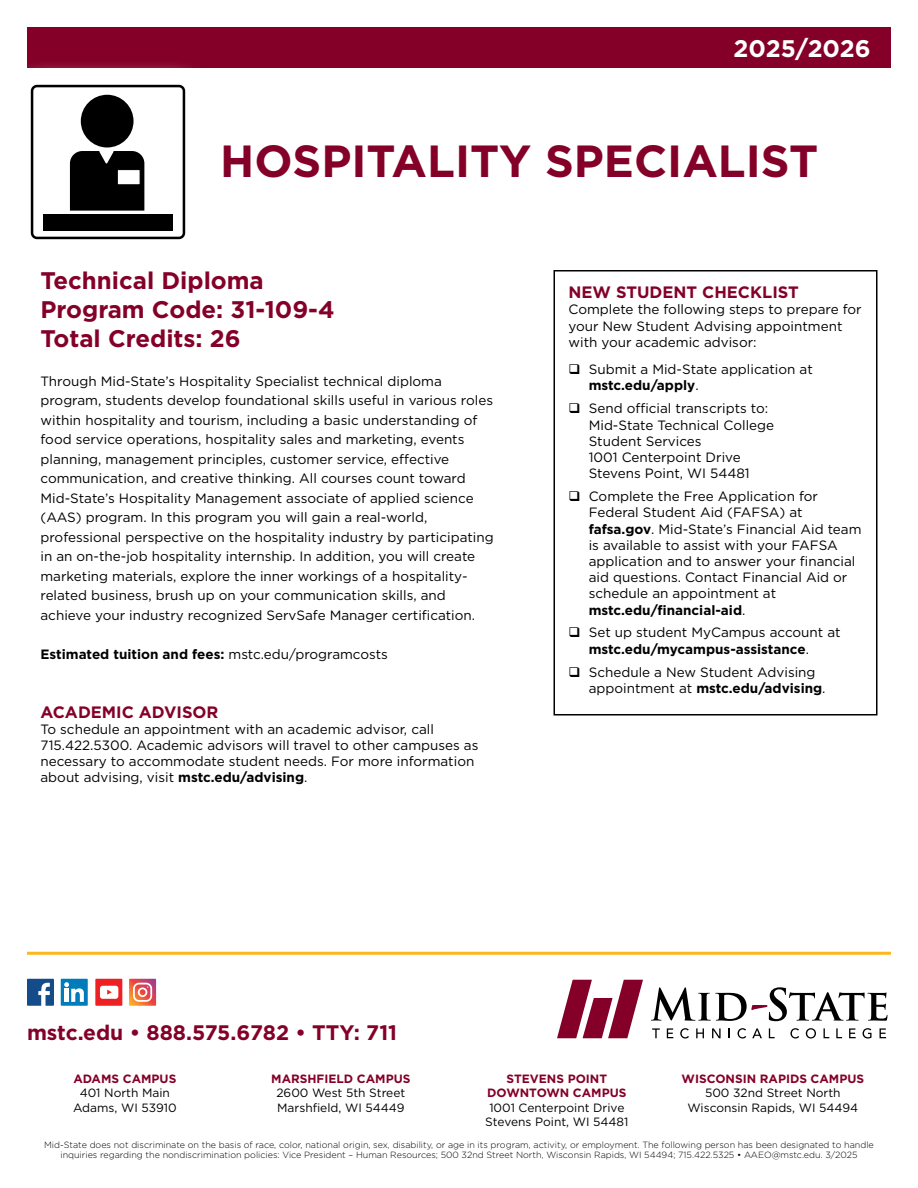
<style>
.page{position:relative;width:918px;height:1188px;background:#fff}
.page>*{position:absolute;margin:0;border:0;box-sizing:border-box;transform-origin:0 0}
.t1{font:700 45px "Gotham";color:#840029}
.t2{font:700 24px/28.8px "Gotham";color:#840029}
.t3{font:700 24px "Gotham";color:#fff}
.t4{font:700 21px "Gotham";color:#840029}
.t5{font:700 16.5px "Gotham";color:#840029}
.t6{font:13.5px/16.2px "Gotham";color:#000}
.t7{font:700 13.5px "Gotham";color:#000}
.t8{font:12px/14.4px "Gotham";color:#000;text-align:center}
.t9{font:700 12px/14.4px "Gotham";color:#840029;text-align:center}
.t10{font:300 9px/10.5px "Gotham";color:#000;text-align:center}
.s1{font-weight:400}
.s2{font-weight:700}
</style>
<div class="page">
<div style="left:27px;top:27px;width:864px;height:41px;background:#840029"></div>
<div style="left:5px;top:59px;width:206px;height:206px;background:#fff"></div>
<div style="left:31px;top:85px;width:154px;height:154px;border:3px solid #000;border-radius:5px"></div>
<div style="left:81px;top:95px;width:53px;height:53px;background:#000;border-radius:50%"></div>
<svg style="left:70px;top:151px;width:74px;height:60px;background:#0c0c0c"></svg>
<div style="left:43px;top:214px;width:130px;height:16px;background:#000"></div>
<div style="left:117px;top:169px;width:23px;height:16px;background:#fff;border:1px solid #000"></div>
<hr style="left:27px;top:952px;width:864px;height:3px;background:#fdb71a">
<svg style="left:557px;top:980px;width:86px;height:58px"></svg>
<svg style="left:651px;top:987px;width:236px;height:34px"></svg>
<svg style="left:652px;top:1028px;width:8px;height:10px"></svg>
<svg style="left:667px;top:1028px;width:6px;height:10px"></svg>
<svg style="left:680px;top:1028px;width:9px;height:11px"></svg>
<svg style="left:696px;top:1028px;width:8px;height:10px"></svg>
<svg style="left:712px;top:1028px;width:9px;height:10px"></svg>
<svg style="left:738px;top:1028px;width:8px;height:11px"></svg>
<svg style="left:752px;top:1028px;width:10px;height:10px"></svg>
<svg style="left:769px;top:1028px;width:6px;height:10px"></svg>
<svg style="left:790px;top:1028px;width:9px;height:11px"></svg>
<svg style="left:806px;top:1028px;width:10px;height:11px"></svg>
<svg style="left:824px;top:1028px;width:5px;height:10px"></svg>
<svg style="left:836px;top:1028px;width:6px;height:10px"></svg>
<svg style="left:849px;top:1028px;width:7px;height:10px"></svg>
<svg style="left:863px;top:1028px;width:9px;height:11px"></svg>
<svg style="left:880px;top:1028px;width:6px;height:10px"></svg>
<svg style="left:27px;top:979px;width:27px;height:27px"></svg>
<div style="left:61px;top:979px;width:27px;height:27px;background:#007cbb"></div>
<svg style="left:64px;top:982px;width:20px;height:20px"></svg>
<div style="left:95px;top:979px;width:27px;height:27px;background:#ed2024"></div>
<div style="left:100px;top:986px;width:18px;height:13px;background:#fff;border-radius:3px"></div>
<svg style="left:107px;top:990px;width:5px;height:5px"></svg>
<svg style="left:129px;top:979px;width:27px;height:27px"></svg>
<div style="left:554px;top:270px;width:324px;height:446px;border:2px solid #000"></div>
<h2 class="t3" style="left:734px;top:32px;width:139px">2025/2026</h2>
<h1 class="t1" style="left:220px;top:131px;width:599px">HOSPITALITY SPECIALIST</h1>
<h2 class="t2" style="left:40px;top:266px;width:296px">Technical Diploma<br>Program Code: 31-109-4<br>Total Credits: 26</h2>
<p class="t6" style="left:40px;top:371px;width:455px;line-height:19.5px">Through Mid-State’s Hospitality Specialist technical diploma program, students develop foundational skills useful in various roles within hospitality and tourism, including a basic understanding of food service operations, hospitality sales and marketing, events planning, management principles, customer service, effective communication, and creative thinking. All courses count toward Mid-State’s Hospitality Management associate of applied science (AAS) program. In this program you will gain a real-world, professional perspective on the hospitality industry by participating in an on-the-job hospitality internship. In addition, you will create marketing materials, explore the inner workings of a hospitality&shy;related business, brush up on your communication skills, and achieve your industry recognized ServSafe Manager certification.</p>
<p class="t7" style="left:40px;top:645px;width:349px">Estimated tuition and fees: <span class="s1">mstc.edu/programcosts</span></p>
<p class="t5" style="left:40px;top:701px;width:180px">ACADEMIC ADVISOR</p>
<p class="t6" style="left:40px;top:721px;width:440px">To schedule an appointment with an academic advisor, call 715.422.5300. Academic advisors will travel to other campuses as necessary to accommodate student needs. For more information about advising, visit <span class="s2">mstc.edu/advising</span>.</p>
<p class="t5" style="left:568px;top:281px;width:232px">NEW STUDENT CHECKLIST</p>
<p class="t6" style="left:568px;top:301px;width:295px">Complete the following steps to prepare for your New Student Advising appointment with your academic advisor:</p>
<p class="t6" style="left:589px;top:361px;width:226px;text-indent:-20px">❑ Submit a Mid-State application at <span class="s2">mstc.edu/apply</span>.</p>
<p class="t6" style="left:589px;top:400px;width:187px;text-indent:-20px">❑ Send official transcripts to:<br>Mid-State Technical College<br>Student Services<br>1001 Centerpoint Drive<br>Stevens Point, WI 54481</p>
<p class="t6" style="left:589px;top:488px;width:274px;text-indent:-20px">❑ Complete the Free Application for Federal Student Aid (FAFSA) at <span class="s2">fafsa.gov</span>. Mid-State’s Financial Aid team is available to assist with your FAFSA application and to answer your financial aid questions. Contact Financial Aid or schedule an appointment at <span class="s2">mstc.edu/financial-aid</span>.</p>
<p class="t6" style="left:589px;top:624px;width:253px;text-indent:-20px">❑ Set up student MyCampus account at <span class="s2">mstc.edu/mycampus-assistance</span>.</p>
<p class="t6" style="left:589px;top:663px;width:238px;text-indent:-20px">❑ Schedule a New Student Advising appointment at <span class="s2">mstc.edu/advising</span>.</p>
<h3 class="t4" style="left:27px;top:1018px;width:372px">mstc.edu • 888.575.6782 • TTY: 711</h3>
<p class="t9" style="left:73px;top:1071px;width:104px">ADAMS CAMPUS</p>
<p class="t8" style="left:73px;top:1086px;width:105px">401 North Main<br>Adams, WI 53910</p>
<p class="t9" style="left:271px;top:1071px;width:141px">MARSHFIELD CAMPUS</p>
<p class="t8" style="left:276px;top:1086px;width:130px;text-align:left">2600 West 5th Street<br>Marshfield, WI 54449</p>
<p class="t9" style="left:487px;top:1071px;width:141px">STEVENS POINT<br>DOWNTOWN CAMPUS</p>
<p class="t8" style="left:485px;top:1100px;width:145px">1001 Centerpoint Drive<br>Stevens Point, WI 54481</p>
<p class="t9" style="left:682px;top:1071px;width:184px">WISCONSIN RAPIDS CAMPUS</p>
<p class="t8" style="left:687px;top:1086px;width:172px">500 32nd Street North<br>Wisconsin Rapids, WI 54494</p>
<p class="t10" style="left:44px;top:1139px;width:831px">Mid-State does not discriminate on the basis of race, color, national origin, sex, disability, or age in its program, activity, or employment. The following person has been designated to handle inquiries regarding the nondiscrimination policies: Vice President – Human Resources; 500 32nd Street North, Wisconsin Rapids, WI 54494; 715.422.5325 • AAEO@mstc.edu. 3/2025</p>
</div>
